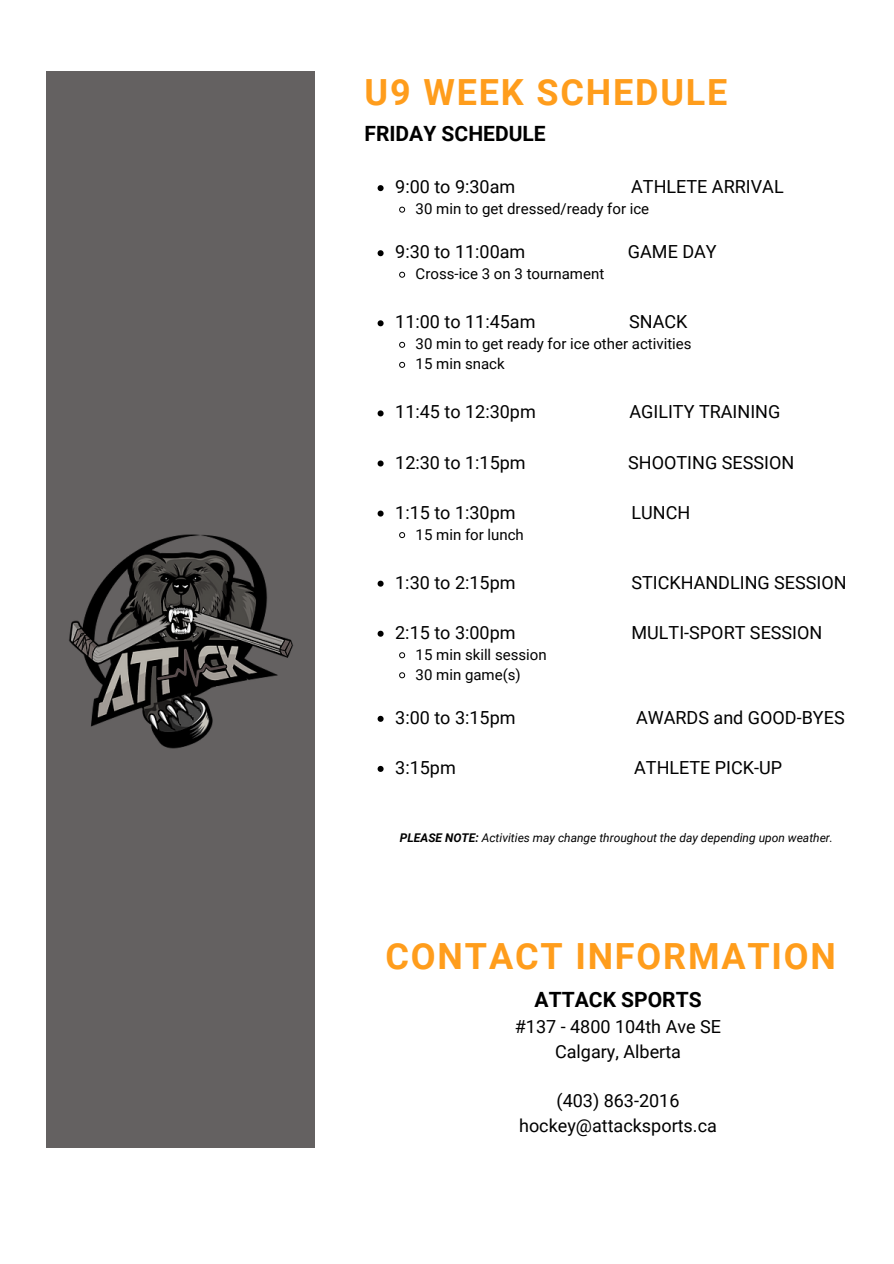
<style>
.page{position:relative;width:894px;height:1264px;background:#fff}
.page>*{position:absolute;margin:0;border:0;box-sizing:border-box;transform-origin:0 0}
.t1{font:700 36px "Roboto";letter-spacing:.05em;color:#ff9d1c}
.t2{font:700 21px "Roboto";color:#000}
.t3{font:18px "Roboto";color:#000}
.t4{font:15px "Roboto";color:#000}
.t5{font:italic 12px "Roboto";color:#000}
.s1{font-weight:700}
</style>
<div class="page">
<div style="left:46px;top:71px;width:268px;height:1076px;background:#646161"></div>
<img style="left:69px;top:534px;width:224px;height:215px">
<svg style="left:377px;top:185px;width:6px;height:6px"></svg>
<svg style="left:399px;top:206px;width:7px;height:7px"></svg>
<svg style="left:377px;top:250px;width:6px;height:6px"></svg>
<svg style="left:399px;top:271px;width:7px;height:7px"></svg>
<svg style="left:377px;top:320px;width:6px;height:6px"></svg>
<svg style="left:399px;top:341px;width:7px;height:7px"></svg>
<svg style="left:399px;top:361px;width:7px;height:7px"></svg>
<svg style="left:377px;top:410px;width:6px;height:6px"></svg>
<svg style="left:377px;top:460px;width:6px;height:6px"></svg>
<svg style="left:377px;top:510px;width:6px;height:6px"></svg>
<svg style="left:399px;top:532px;width:7px;height:7px"></svg>
<svg style="left:377px;top:580px;width:6px;height:6px"></svg>
<svg style="left:377px;top:630px;width:6px;height:6px"></svg>
<svg style="left:399px;top:652px;width:7px;height:7px"></svg>
<svg style="left:399px;top:672px;width:7px;height:7px"></svg>
<svg style="left:377px;top:715px;width:6px;height:6px"></svg>
<svg style="left:377px;top:766px;width:6px;height:6px"></svg>
<p class="t1" style="left:364px;top:71px;width:364px">U9 WEEK SCHEDULE</p>
<p class="t2" style="left:364px;top:122px;width:182px">FRIDAY SCHEDULE</p>
<p class="t3" style="left:395px;top:176px;width:121px">9:00 to 9:30am</p>
<p class="t3" style="left:631px;top:176px;width:154px">ATHLETE ARRIVAL</p>
<p class="t4" style="left:415px;top:200px;width:235px">30 min to get dressed/ready for ice</p>
<p class="t3" style="left:395px;top:241px;width:132px">9:30 to 11:00am</p>
<p class="t3" style="left:627px;top:241px;width:90px">GAME DAY</p>
<p class="t4" style="left:415px;top:265px;width:190px">Cross-ice 3 on 3 tournament</p>
<p class="t3" style="left:395px;top:311px;width:142px">11:00 to 11:45am</p>
<p class="t3" style="left:629px;top:311px;width:60px">SNACK</p>
<p class="t4" style="left:415px;top:335px;width:277px">30 min to get ready for ice other activities</p>
<p class="t4" style="left:415px;top:355px;width:90px">15 min snack</p>
<p class="t3" style="left:395px;top:402px;width:142px">11:45 to 12:30pm</p>
<p class="t3" style="left:629px;top:402px;width:152px">AGILITY TRAINING</p>
<p class="t3" style="left:395px;top:452px;width:132px">12:30 to 1:15pm</p>
<p class="t3" style="left:628px;top:452px;width:167px">SHOOTING SESSION</p>
<p class="t3" style="left:395px;top:502px;width:122px">1:15 to 1:30pm</p>
<p class="t3" style="left:631px;top:502px;width:60px">LUNCH</p>
<p class="t4" style="left:415px;top:525px;width:110px">15 min for lunch</p>
<p class="t3" style="left:395px;top:572px;width:122px">1:30 to 2:15pm</p>
<p class="t3" style="left:631px;top:572px;width:217px">STICKHANDLING SESSION</p>
<p class="t3" style="left:395px;top:622px;width:122px">2:15 to 3:00pm</p>
<p class="t3" style="left:631px;top:622px;width:192px">MULTI-SPORT SESSION</p>
<p class="t4" style="left:415px;top:646px;width:132px">15 min skill session</p>
<p class="t4" style="left:415px;top:666px;width:107px">30 min game(s)</p>
<p class="t3" style="left:395px;top:707px;width:122px">3:00 to 3:15pm</p>
<p class="t3" style="left:635px;top:707px;width:210px">AWARDS and GOOD-BYES</p>
<p class="t3" style="left:395px;top:757px;width:62px">3:15pm</p>
<p class="t3" style="left:634px;top:757px;width:149px">ATHLETE PICK-UP</p>
<p class="t5" style="left:400px;top:830px;width:434px"><span class="s1">PLEASE NOTE:</span> Activities may change throughout the day depending upon weather.</p>
<p class="t1" style="left:385px;top:936px;width:452px">CONTACT INFORMATION</p>
<p class="t2" style="left:534px;top:987px;width:168px">ATTACK SPORTS</p>
<p class="t3" style="left:514px;top:1016px;width:208px">#137 - 4800 104th Ave SE</p>
<p class="t3" style="left:555px;top:1040px;width:127px">Calgary, Alberta</p>
<p class="t3" style="left:556px;top:1090px;width:124px">(403) 863-2016</p>
<p class="t3" style="left:519px;top:1115px;width:199px">hockey@attacksports.ca</p>
</div>
